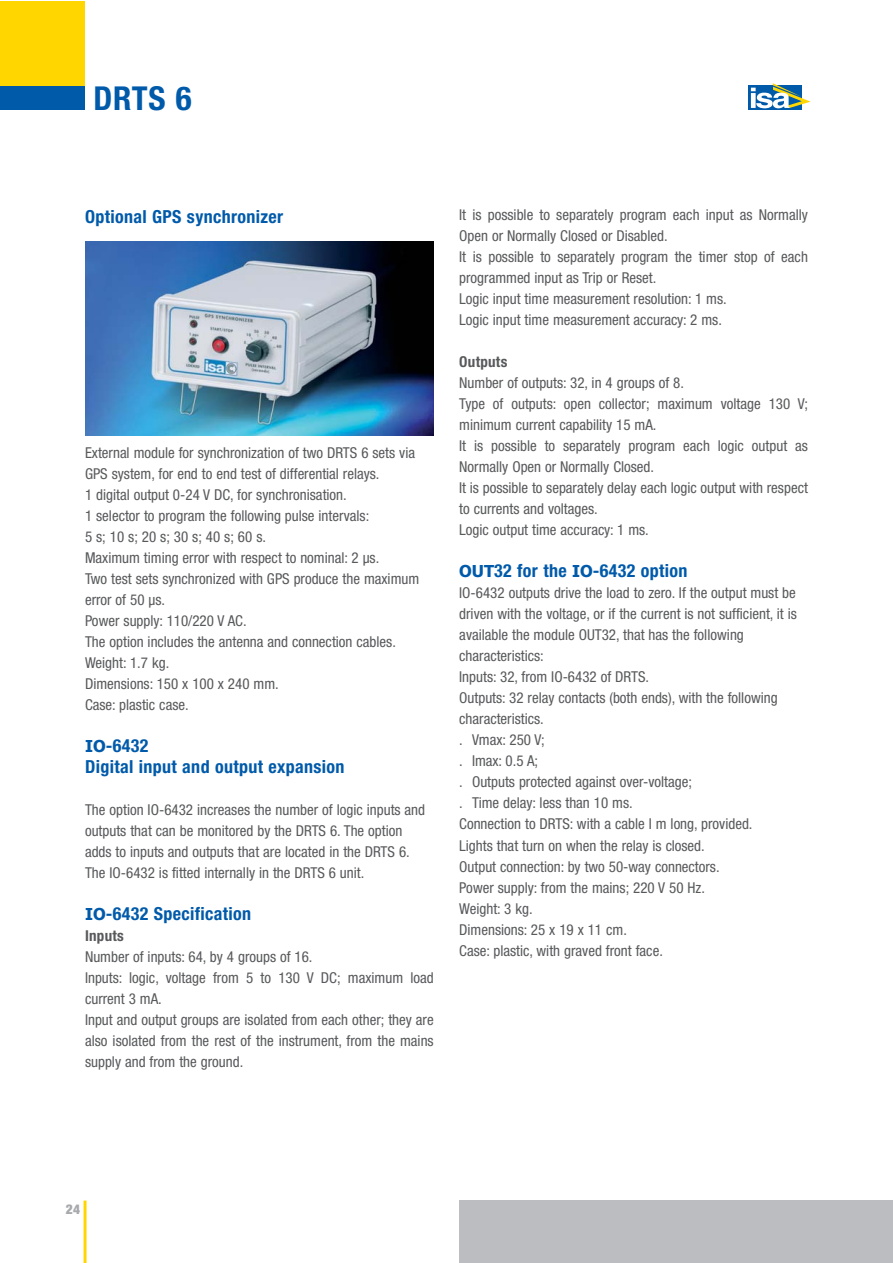
<style>
.page{position:relative;width:893px;height:1263px;background:#fff}
.page>*{position:absolute;margin:0;border:0;box-sizing:border-box;transform-origin:0 0}
.t1{font:700 condensed 33px "Helvetica Neue";color:#005aaa}
.t2{font:700 condensed 18px/21px "Helvetica Neue";letter-spacing:.02em;color:#005aaa}
.t3{font:condensed 15px/21px "Helvetica Neue";color:#58595b}
.t4{font:700 condensed 15px "Helvetica Neue";letter-spacing:.02em;color:#58595b}
.t5{font:900 condensed 13.5px "Helvetica Neue";color:#a7a9ac}
.s1{font-family:"Tahoma";font-stretch:normal;font-size:16.5px}
</style>
<div class="page">
<div style="left:0;top:1px;width:85px;height:109px;background:#ffd600"></div>
<div style="left:0;top:86px;width:85px;height:24px;background:#005aaa"></div>
<hr style="left:84px;top:1200px;width:3px;height:63px;background:#ffd600">
<svg style="left:749px;top:85px;width:53px;height:25px"></svg>
<svg style="left:751px;top:83px;width:60px;height:25px"></svg>
<img style="left:85px;top:241px;width:349px;height:194px">
<div style="left:459px;top:1200px;width:434px;height:63px;background:#bbbdc0"></div>
<h1 class="t1" style="left:94px;top:86px;width:100px">DRTS 6</h1>
<p class="t2" style="left:85px;top:207px;width:199px">Optional GPS synchronizer</p>
<p class="t3" style="left:85px;top:443px;width:336px">External module for synchronization of two DRTS 6 sets via GPS system, for end to end test of differential relays.<br>1 digital output 0-24 V DC, for synchronisation.<br>1 selector to program the following pulse intervals:<br>5 s; 10 s; 20 s; 30 s; 40 s; 60 s.<br>Maximum timing error with respect to nominal: 2 µs.<br>Two test sets synchronized with GPS produce the maximum error of 50 µs.<br>Power supply: 110/220 V AC.<br>The option includes the antenna and connection cables.<br>Weight: 1.7 kg.<br>Dimensions: 150 x 100 x 240 mm.<br>Case: plastic case.</p>
<p class="t2" style="left:85px;top:737px;width:261px"><span class="s1">IO</span>-6432<br>Digital input and output expansion</p>
<p class="t3" style="left:85px;top:800px;width:342px">The option IO-6432 increases the number of logic inputs and outputs that can be monitored by the DRTS 6. The option adds to inputs and outputs that are located in the DRTS 6.<br>The IO-6432 is fitted internally in the DRTS 6 unit.</p>
<p class="t2" style="left:85px;top:905px;width:168px"><span class="s1">IO</span>-6432 Specification</p>
<p class="t4" style="left:85px;top:930px;width:40px">Inputs</p>
<p class="t3" style="left:85px;top:947px;width:350px">Number of inputs: 64, by 4 groups of 16.<br>Inputs: logic, voltage from 5 to 130 V DC; maximum load current 3 mA.<br>Input and output groups are isolated from each other; they are also isolated from the rest of the instrument, from the mains supply and from the ground.</p>
<p class="t3" style="left:459px;top:206px;width:350px">It is possible to separately program each input as Normally Open or Normally Closed or Disabled.<br>It is possible to separately program the timer stop of each programmed input as Trip or Reset.<br>Logic input time measurement resolution: 1 ms.<br>Logic input time measurement accuracy: 2 ms.</p>
<p class="t4" style="left:459px;top:357px;width:50px">Outputs</p>
<p class="t3" style="left:459px;top:374px;width:350px">Number of outputs: 32, in 4 groups of 8.<br>Type of outputs: open collector; maximum voltage 130 V; minimum current capability 15 mA.<br>It is possible to separately program each logic output as Normally Open or Normally Closed.<br>It is possible to separately delay each logic output with respect to currents and voltages.<br>Logic output time accuracy: 1 ms.</p>
<p class="t2" style="left:459px;top:562px;width:230px"><span class="s1">OUT</span>32 for the <span class="s1">IO</span>-6432 option</p>
<p class="t3" style="left:459px;top:584px;width:339px">IO-6432 outputs drive the load to zero. If the output must be driven with the voltage, or if the current is not sufficient, it is available the module OUT32, that has the following characteristics:<br>Inputs: 32, from IO-6432 of DRTS.<br>Outputs: 32 relay contacts (both ends), with the following characteristics.<br>. Vmax: 250 V;<br>. Imax: 0.5 A;<br>. Outputs protected against over-voltage;<br>. Time delay: less than 10 ms.<br>Connection to DRTS: with a cable I m long, provided.<br>Lights that turn on when the relay is closed.<br>Output connection: by two 50-way connectors.<br>Power supply: from the mains; 220 V 50 Hz.<br>Weight: 3 kg.<br>Dimensions: 25 x 19 x 11 cm.<br>Case: plastic, with graved front face.</p>
<p class="t5" style="left:66px;top:1204px;width:16px">24</p>
</div>
